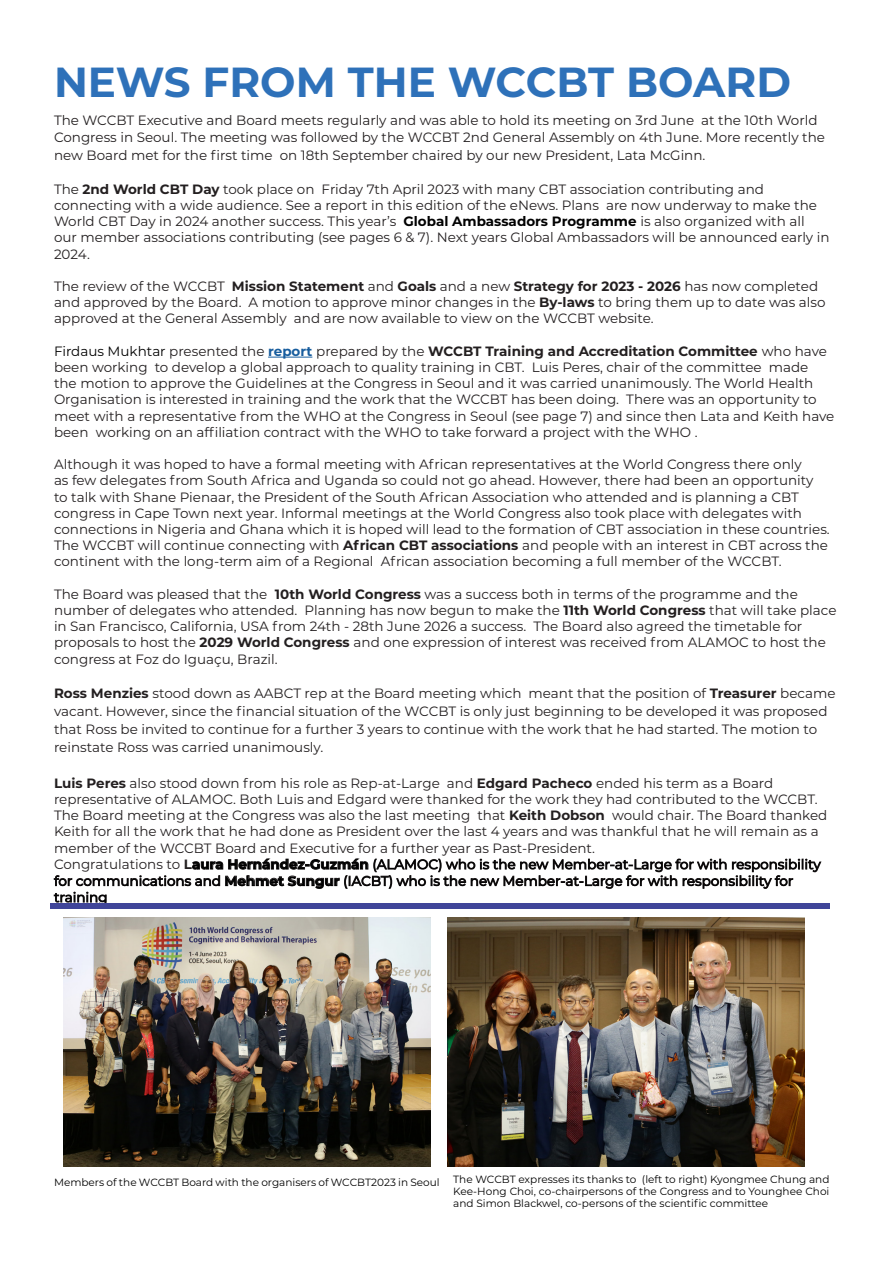
<style>
.page{position:relative;width:893px;height:1263px;background:#fff}
.page>*{position:absolute;margin:0;border:0;box-sizing:border-box;transform-origin:0 0}
.Paragraph_Style_29{font:700 42px "Montserrat";color:#2e71b9}
.t1{font:13.5px/16.2px "Montserrat";color:#231f20}
.Paragraph_Style_9{font:10.5px/12px "Montserrat";color:#000;text-align:justify}
.s1{font-weight:700}
.s2{font-weight:700;color:#000}
.s3{color:#000}
.s4{font-weight:700;color:#175d9e}
</style>
<div class="page">
<hr style="left:268px;top:357px;width:44px;height:1px;background:#175d9e">
<img style="left:64px;top:917px;width:366px;height:249px">
<img style="left:447px;top:917px;width:358px;height:249px">
<div style="left:50px;top:903px;width:779px;height:6px;background:#404599"></div>
<p class="Paragraph_Style_29" style="left:54px;top:52px;width:738px">NEWS FROM THE WCCBT BOARD</p>
<p class="t1" style="left:54px;top:112px;width:773px">The WCCBT Executive and Board meets regularly and was able to hold its meeting on 3rd June at the 10th World<br>Congress in Seoul. The meeting was followed by the WCCBT 2nd General Assembly on 4th June. More recently the</p>
<p class="t1" style="left:54px;top:146px;width:653px">new Board met for the first time on 18th September chaired by our new President, Lata McGinn.</p>
<p class="t1" style="left:54px;top:180px;width:777px">The <span class="s1">2nd World CBT Day</span> took place on Friday 7th April 2023 with many CBT association contributing and connecting with a wide audience. See a report in this edition of the eNews. Plans are now underway to make the World CBT Day in 2024 another success. This year’s <span class="s2">Global Ambassadors Programme</span> is also organized with all our member associations contributing (see pages 6 &amp; 7). Next years Global Ambassadors will be announced early in 2024.</p>
<p class="t1" style="left:54px;top:278px;width:773px">The review of the WCCBT <span class="s1">Mission Statement</span> and <span class="s1">Goals</span> and a new <span class="s1">Strategy for 2023 - 2026</span> has now completed and approved by the Board. A motion to approve minor changes in the <span class="s1">By-laws</span> to bring them up to date was also approved at the General Assembly and are now available to view on the WCCBT website.</p>
<p class="t1" style="left:54px;top:342px;width:782px"><span class="s3">Firdaus Mukhtar</span> presented the <span class="s4">report</span> prepared by the <span class="s1">WCCBT Training and Accreditation Committee</span> who have been working to develop a global approach to quality training in CBT. Luis Peres, chair of the committee made the motion to approve the Guidelines at the Congress in Seoul and it was carried unanimously. The World Health Organisation is interested in training and the work that the WCCBT has been doing. There was an opportunity to meet with a representative from the WHO at the Congress in Seoul (see page 7) and since then Lata and Keith have been working on an affiliation contract with the WHO to take forward a project with the WHO .</p>
<p class="t1" style="left:54px;top:456px;width:777px">Although it was hoped to have a formal meeting with African representatives at the World Congress there only<br>as few delegates from South Africa and Uganda so could not go ahead. However, there had been an opportunity to talk with Shane Pienaar, the President of the South African Association who attended and is planning a CBT congress in Cape Town next year. Informal meetings at the World Congress also took place with delegates with connections in Nigeria and Ghana which it is hoped will lead to the formation of CBT association in these countries.</p>
<p class="t1" style="left:54px;top:537px;width:775px">The WCCBT will continue connecting with <span class="s1">African CBT associations</span> and people with an interest in CBT across the continent with the long-term aim of a Regional African association becoming a full member of the WCCBT.</p>
<p class="t1" style="left:54px;top:585px;width:784px">The Board was pleased that the <span class="s1">10th World Congress</span> was a success both in terms of the programme and the number of delegates who attended. Planning has now begun to make the <span class="s1">11th World Congress</span> that will take place in San Francisco, California, USA from 24th - 28th June 2026 a success. The Board also agreed the timetable for proposals to host the <span class="s1">2029 World Congress</span> and one expression of interest was received from ALAMOC to host the congress at Foz do Iguaçu, Brazil.</p>
<p class="t1" style="left:54px;top:683px;width:783px;line-height:18px"><span class="s1">Ross Menzies</span> stood down as AABCT rep at the Board meeting which meant that the position of <span class="s1">Treasurer</span> became vacant. However, since the financial situation of the WCCBT is only just beginning to be developed it was proposed that Ross be invited to continue for a further 3 years to continue with the work that he had started. The motion to reinstate Ross was carried unanimously.</p>
<p class="t1" style="left:54px;top:774px;width:775px"><span class="s1">Luis Peres</span> also stood down from his role as Rep-at-Large and <span class="s1">Edgard Pacheco</span> ended his term as a Board representative of ALAMOC. Both Luis and Edgard were thanked for the work they had contributed to the WCCBT.<br>The Board meeting at the Congress was also the last meeting that <span class="s1">Keith Dobson</span> would chair. The Board thanked Keith for all the work that he had done as President over the last 4 years and was thankful that he will remain as a member of the WCCBT Board and Executive for a further year as Past-President.</p>
<p class="t1" style="left:54px;top:856px;width:768px">Congratulations to <span class="s1">Laura Hernández-Guzmán</span> (ALAMOC) who is the new Member-at-Large for with responsibility for communications and <span class="s1">Mehmet Sungur</span> (IACBT) who is the new Member-at-Large for with responsibility for training</p>
<p class="Paragraph_Style_9" style="left:54px;top:1175px;width:387px">Members of the WCCBT Board with the organisers of WCCBT2023 in Seoul</p>
<p class="Paragraph_Style_9" style="left:453px;top:1172px;width:378px">The WCCBT expresses its thanks to (left to right) Kyongmee Chung and Kee-Hong Choi, co-chairpersons of the Congress and to Younghee Choi and Simon Blackwel, co-persons of the scientific committee</p>
</div>
